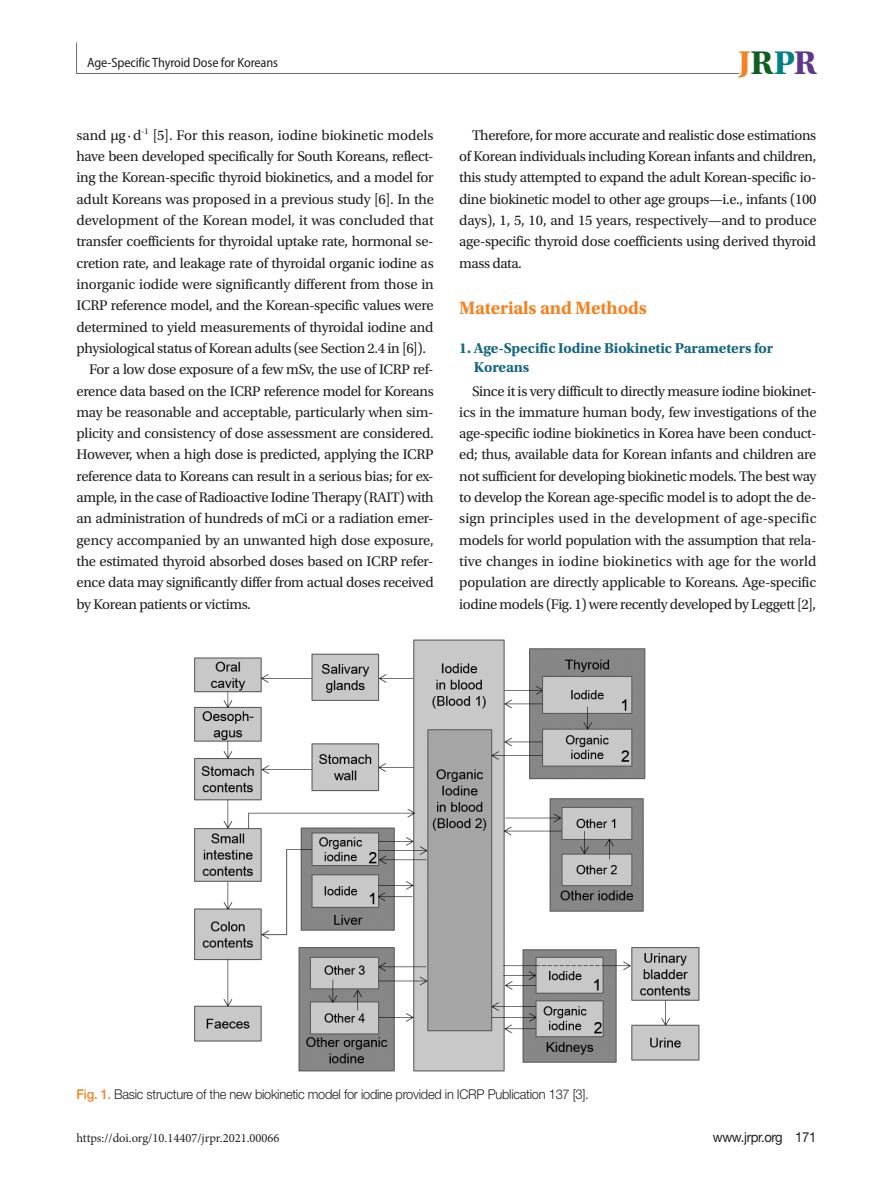
<style>
.page{position:relative;width:893px;height:1191px;background:#fff}
.page>*{position:absolute;margin:0;border:0;box-sizing:border-box;transform-origin:0 0}
.t1{font:700 34.5px "Utopia Std";color:#f58220}
.본문_대제목{font:700 18.75px "Utopia Std";letter-spacing:-.01em;color:#f58220}
.본문_중제목{font:700 15px/19.2px "Utopia Std";letter-spacing:-.01em;color:#156781}
.본문{font:14.7px/21.3px "Utopia Std";letter-spacing:-.025em;color:#231f20;text-align:justify}
.t2{font:13.8px "Helvetica Neue LT Std";letter-spacing:-.025em;color:#231f20;scale:.95 1}
.표_제목__그림_설명{font:300 13.5px "Helvetica Neue LT Std";letter-spacing:-.02em;color:#231f20;scale:.95 1}
.t3{font:semi-condensed 13.5px "Myriad Pro";letter-spacing:-.01em;color:#231f20}
.t4{font:12.6px "Minion Pro";color:#231f20}
.s1{color:#105f1e}
.s2{color:#008185}
.s3{color:#5d388a}
.s4{font-weight:500;color:#f58220}
</style>
<div class="page">
<svg style="left:76px;top:42px;width:664px;height:32px"></svg>
<img style="left:194px;top:640px;width:506px;height:431px">
<p class="t3" style="left:87px;top:55px;width:192px">Age-Specific Thyroid Dose for Koreans</p>
<p class="본문" style="left:77px;top:125px;width:359px">sand μg · d<sup>-1</sup> [5]. For this reason, iodine biokinetic models have been developed specifically for South Koreans, reflect&shy;ing the Korean-specific thyroid biokinetics, and a model for adult Koreans was proposed in a previous study [6]. In the development of the Korean model, it was concluded that transfer coefficients for thyroidal uptake rate, hormonal se&shy;cretion rate, and leakage rate of thyroidal organic iodine as inorganic iodide were significantly different from those in ICRP reference model, and the Korean-specific values were determined to yield measurements of thyroidal iodine and physiological status of Korean adults (see Section 2.4 in [6]).</p>
<p class="본문" style="left:77px;top:359px;width:359px;text-indent:13px">For a low dose exposure of a few mSv, the use of ICRP ref&shy;erence data based on the ICRP reference model for Koreans may be reasonable and acceptable, particularly when sim&shy;plicity and consistency of dose assessment are considered.<br>However, when a high dose is predicted, applying the ICRP reference data to Koreans can result in a serious bias; for ex&shy;ample, in the case of Radioactive Iodine Therapy (RAIT) with an administration of hundreds of mCi or a radiation emer&shy;gency accompanied by an unwanted high dose exposure, the estimated thyroid absorbed doses based on ICRP refer&shy;ence data may significantly differ from actual doses received by Korean patients or victims.</p>
<h1 class="t1" style="left:738px;top:43px;width:80px">J<span class="s1">R</span><span class="s2">P</span><span class="s3">R</span></h1>
<p class="본문" style="left:459px;top:125px;width:359px;text-indent:13px">Therefore, for more accurate and realistic dose estimations of Korean individuals including Korean infants and children, this study attempted to expand the adult Korean-specific io&shy;dine biokinetic model to other age groups—i.e., infants (100 days), 1, 5, 10, and 15 years, respectively—and to produce age-specific thyroid dose coefficients using derived thyroid mass data.</p>
<p class="본문_대제목" style="left:459px;top:297px;width:189px">Materials and Methods</p>
<p class="본문_중제목" style="left:474px;top:339px;width:301px;text-indent:-15px">1. Age-Specific Iodine Biokinetic Parameters for<br>Koreans</p>
<p class="본문" style="left:459px;top:380px;width:359px;text-indent:13px">Since it is very difficult to directly measure iodine biokinet&shy;ics in the immature human body, few investigations of the age-specific iodine biokinetics in Korea have been conduct&shy;ed; thus, available data for Korean infants and children are not sufficient for developing biokinetic models. The best way to develop the Korean age-specific model is to adopt the de&shy;sign principles used in the development of age-specific models for world population with the assumption that rela&shy;tive changes in iodine biokinetics with age for the world population are directly applicable to Koreans. Age-specific iodine models (Fig. 1) were recently developed by Leggett [2],</p>
<p class="표_제목__그림_설명" style="left:77px;top:1086px;width:541px"><span class="s4">Fig. 1.</span> Basic structure of the new biokinetic model for iodine provided in ICRP Publication 137 [3].</p>
<p class="t4" style="left:77px;top:1129px;width:205px">https://doi.org/10.14407/jrpr.2021.00066</p>
<p class="t2" style="left:713px;top:1128px;width:111px">www.jrpr.org 171</p>
</div>
